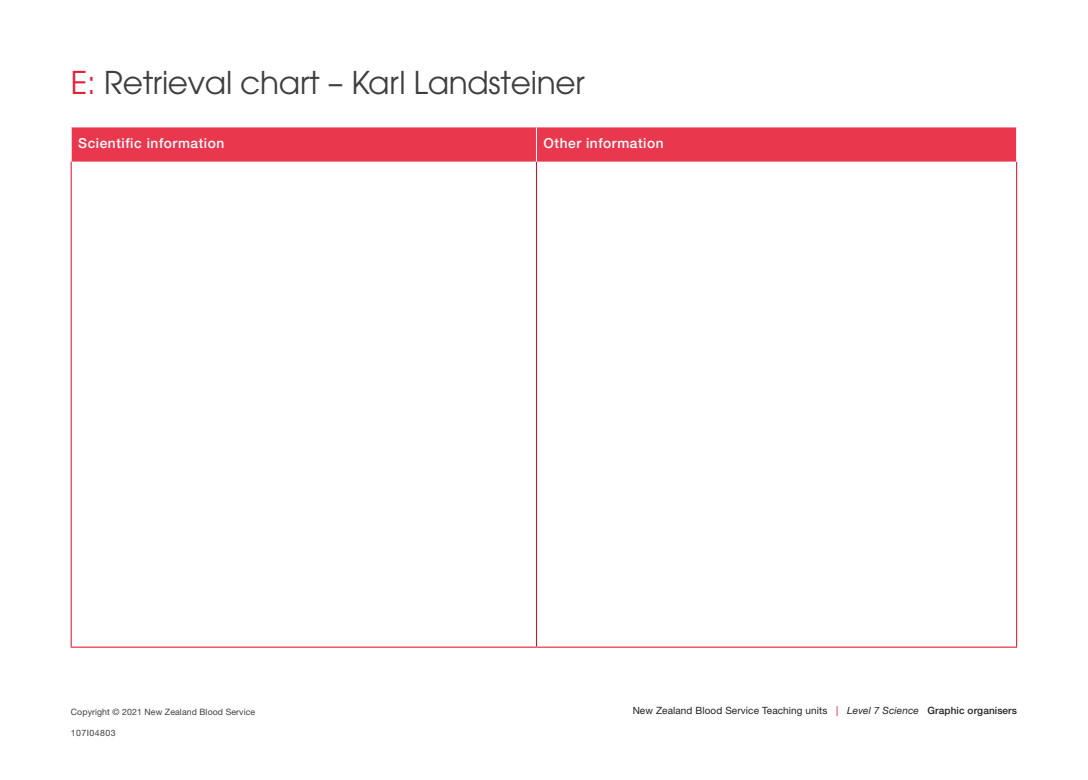
<style>
.page{position:relative;width:1088px;height:780px;background:#fff}
.page>*{position:absolute;margin:0;border:0;box-sizing:border-box;transform-origin:0 0}
.head2{font:31.25px "ITC Avant Garde Pro";letter-spacing:-.01em;color:#3e3e3f}
.tabletop{font:500 13.75px "Helvetica Neue LT Std";letter-spacing:.04em;color:#fff}
.t1{font:10px "Helvetica Neue LT Std";letter-spacing:.01em;color:#231f20}
.t2{font:8.75px "Helvetica Neue LT Std";letter-spacing:.01em;color:#3e3e3f}
.t3{font:8.75px "Helvetica Neue LT Std";letter-spacing:.05em;color:#3e3e3f}
.s1{color:#e61e37}
.s2{color:#e30521}
.s3{font-style:italic}
.s4{font-weight:500}
</style>
<div class="page">
<div style="left:72px;top:127px;width:944px;height:35px;background:#e9374e"></div>
<hr style="left:536px;top:162px;width:1px;height:484px;background:#e30521">
<hr style="left:1016px;top:162px;width:1px;height:484px;background:#e30521">
<hr style="left:536px;top:127px;width:1px;height:35px;background:#fff">
<hr style="left:71px;top:646px;width:465px;height:1px;background:#e30521">
<hr style="left:536px;top:646px;width:481px;height:1px;background:#e30521">
<hr style="left:71px;top:162px;width:1px;height:484px;background:#e30521">
<p class="head2" style="left:71px;top:63px;width:515px"><span class="s1">E:</span> Retrieval chart – Karl Landsteiner</p>
<p class="tabletop" style="left:78px;top:135px;width:148px">Scientific information</p>
<p class="tabletop" style="left:543px;top:135px;width:122px">Other information</p>
<p class="t2" style="left:71px;top:706px;width:186px">Copyright © 2021 New Zealand Blood Service</p>
<p class="t3" style="left:71px;top:727px;width:46px">107I04803</p>
<p class="t1" style="left:633px;top:704px;width:386px">New Zealand Blood Service Teaching units <span class="s2">|</span> <span class="s3">Level 7 Science</span> <span class="s4">Graphic organisers</span></p>
</div>
